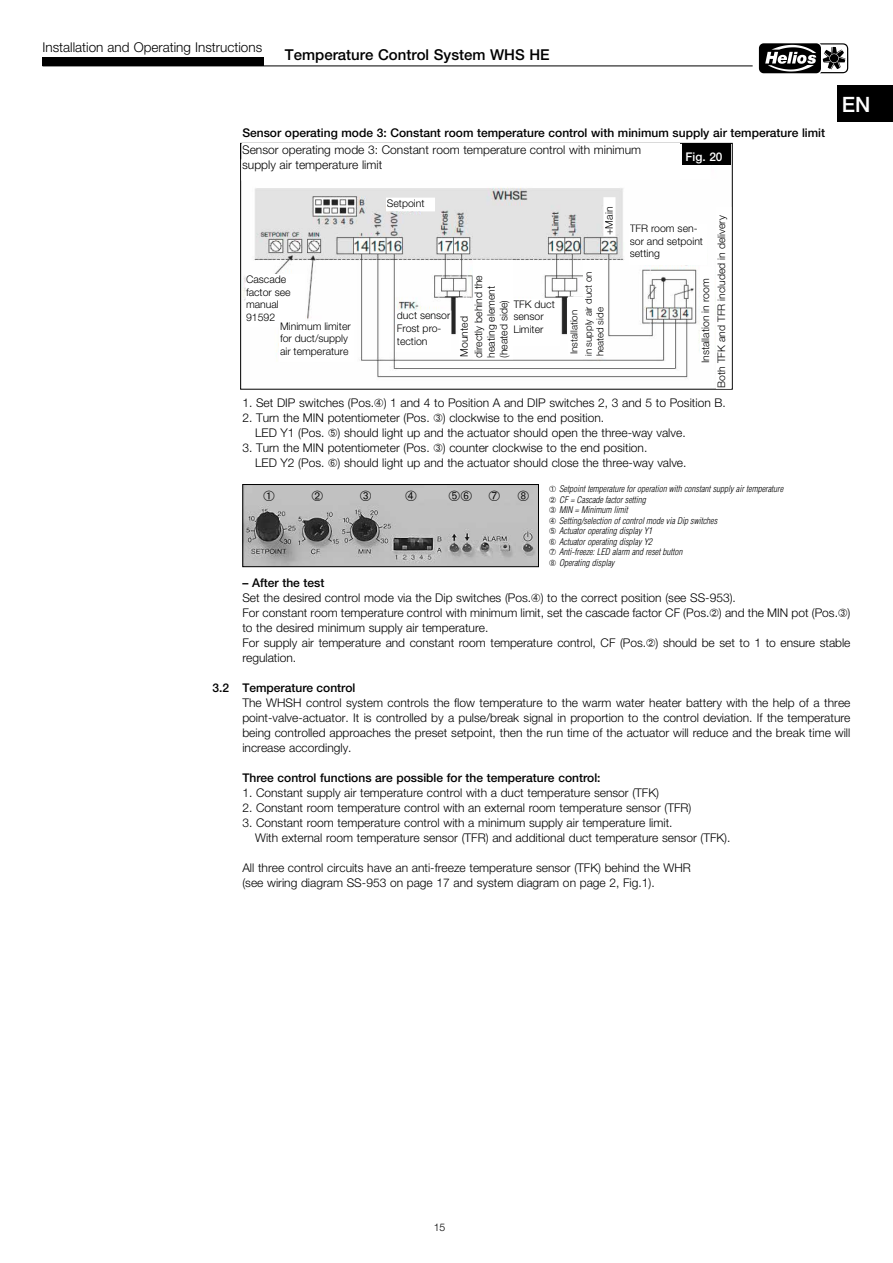
<style>
.page{position:relative;width:893px;height:1263px;background:#fff}
.page>*{position:absolute;margin:0;border:0;box-sizing:border-box;transform-origin:0 0}
.t1{font:500 21.15px "Helvetica Neue";color:#fff}
.t2{font:500 15px "Helvetica Neue";color:#000}
.t3{font:300 13.5px "Helvetica Neue";color:#000}
.t4{font:300 12px/15px "Helvetica Neue";color:#000}
.t5{font:500 12px "Helvetica Neue";color:#000}
.t6{font:500 12px "Helvetica Neue";color:#fff}
.t7{font:300 10.5px/12.6px "Helvetica Neue";color:#000}
.t8{font:300 9.75px/11.7px "Helvetica Neue";color:#000}
.t9{font:italic 300 condensed 9px/10.5px "Helvetica";color:#000}
.s1{font-size:9px}
</style>
<div class="page">
<hr style="left:43px;top:66px;width:710px;height:1px;background:#000">
<div style="left:43px;top:57px;width:221px;height:9px;background:#000"></div>
<svg style="left:758px;top:43px;width:91px;height:31px"></svg>
<div style="left:759px;top:43px;width:62px;height:30px;background:#000;border-radius:5px"></div>
<svg style="left:765px;top:43px;width:83px;height:30px"></svg>
<div style="left:838px;top:85px;width:55px;height:36px;background:#000"></div>
<img style="left:242px;top:187px;width:474px;height:191px">
<div style="left:386px;top:198px;width:49px;height:13px;background:#fff"></div>
<div style="left:246px;top:274px;width:58px;height:53px;background:#fff"></div>
<div style="left:280px;top:321px;width:74px;height:41px;background:#fff"></div>
<div style="left:397px;top:311px;width:54px;height:41px;background:#fff"></div>
<div style="left:513px;top:299px;width:47px;height:46px;background:#fff"></div>
<div style="left:629px;top:224px;width:78px;height:40px;background:#fff"></div>
<div style="left:701px;top:267px;width:13px;height:96px;background:#fff"></div>
<div style="left:473px;top:260px;width:39px;height:98px;background:#fff"></div>
<div style="left:459px;top:298px;width:11px;height:60px;background:#fff"></div>
<div style="left:584px;top:261px;width:23px;height:96px;background:#fff"></div>
<div style="left:569px;top:297px;width:15px;height:58px;background:#fff"></div>
<div style="left:604px;top:198px;width:11px;height:38px;background:#fff"></div>
<div style="left:603px;top:197px;width:12px;height:39px;border:2px solid #fff"></div>
<div style="left:682px;top:144px;width:49px;height:21px;background:#000"></div>
<img style="left:244px;top:486px;width:293px;height:79px">
<div style="left:242px;top:484px;width:297px;height:83px;border:1px solid #000"></div>
<svg style="left:264px;top:490px;width:10px;height:11px"></svg>
<svg style="left:312px;top:490px;width:11px;height:11px"></svg>
<svg style="left:360px;top:490px;width:11px;height:11px"></svg>
<svg style="left:406px;top:490px;width:10px;height:11px"></svg>
<svg style="left:449px;top:490px;width:23px;height:11px"></svg>
<svg style="left:489px;top:490px;width:11px;height:11px"></svg>
<svg style="left:518px;top:490px;width:11px;height:11px"></svg>
<p class="t3" style="left:43px;top:39px;width:221px">Installation and Operating Instructions</p>
<p class="t2" style="left:285px;top:45px;width:266px">Temperature Control System WHS HE</p>
<p class="t5" style="left:242px;top:125px;width:584px">Sensor operating mode 3: Constant room temperature control with minimum supply air temperature limit</p>
<p class="t4" style="left:242px;top:142px;width:401px">Sensor operating mode 3: Constant room temperature control with minimum supply air temperature limit</p>
<p class="t7" style="left:387px;top:196px;width:39px">Setpoint</p>
<p class="t6" style="left:685px;top:150px;width:39px">Fig. 20</p>
<p class="t7" style="left:603px;top:235px;width:30px;rotate:-90deg">+Main</p>
<p class="t7" style="left:630px;top:222px;width:75px">TFR room sen&shy;sor and setpoint setting</p>
<p class="t7" style="left:697px;top:388px;width:174px;line-height:15.9px;text-indent:25px;rotate:-90deg">Installation in room<br>Both TFK and TFR included in delivery</p>
<p class="t8" style="left:582px;top:356px;width:86px;rotate:-90deg"><span class="s1">i</span>n supply air duct on heated side</p>
<p class="t7" style="left:457px;top:358px;width:84px;line-height:14.4px;rotate:-90deg">Mounted<br>directly behind the</p>
<p class="t7" style="left:485px;top:358px;width:73px;rotate:-90deg">heating element (heated side)</p>
<p class="t7" style="left:246px;top:273px;width:46px">Cascade factor see manual<br>91592</p>
<p class="t7" style="left:280px;top:320px;width:72px">Minimum limiter for duct/supply air temperature</p>
<p class="t7" style="left:397px;top:309px;width:55px">duct sensor<br>Frost pro&shy;tection</p>
<p class="t7" style="left:513px;top:297px;width:43px">TFK duct sensor<br>Limiter</p>
<p class="t8" style="left:568px;top:354px;width:46px;rotate:-90deg">Installation</p>
<p class="t4" style="left:242px;top:395px;width:485px">1. Set DIP switches (Pos. ) 1 and 4 to Position A and DIP switches 2, 3 and 5 to Position B.</p>
<p class="t4" style="left:255px;top:410px;width:432px;text-indent:-13px">2. Turn the MIN potentiometer (Pos. ) clockwise to the end position.<br>LED Y1 (Pos. ) should light up and the actuator should open the three-way valve.</p>
<p class="t4" style="left:255px;top:440px;width:433px;text-indent:-13px">3. Turn the MIN potentiometer (Pos. ) counter clockwise to the end position.<br>LED Y2 (Pos. ) should light up and the actuator should close the three-way valve.</p>
<p class="t9" style="left:559px;top:484px;width:226px">Setpoint temperature for operation with constant supply air temperature CF = Cascade factor setting<br>MIN = Minimum limit<br>Setting/selection of control mode via Dip switches<br>Actuator operating display Y1<br>Actuator operating display Y2<br>Anti-freeze: LED alarm and reset button<br>Operating display</p>
<h1 class="t1" style="left:842px;top:92px;width:30px">EN</h1>
<p class="t5" style="left:242px;top:575px;width:84px">– After the test</p>
<p class="t4" style="left:242px;top:590px;width:610px">Set the desired control mode via the Dip switches (Pos. ) to the correct position (see SS-953).<br>For constant room temperature control with minimum limit, set the cascade factor CF (Pos. ) and the MIN pot (Pos. ) to the desired minimum supply air temperature.<br>For supply air temperature and constant room temperature control, CF (Pos. ) should be set to 1 to ensure stable regulation.</p>
<p class="t5" style="left:213px;top:680px;width:144px">3.2 Temperature control</p>
<p class="t4" style="left:242px;top:695px;width:610px;text-align:justify">The WHSH control system controls the flow temperature to the warm water heater battery with the help of a three point-valve-actuator. It is controlled by a pulse/break signal in proportion to the control deviation. If the temperature being controlled approaches the preset setpoint, then the run time of the actuator will reduce and the break time will increase accordingly.</p>
<p class="t5" style="left:242px;top:770px;width:360px">Three control functions are possible for the temperature control:</p>
<p class="t4" style="left:242px;top:785px;width:418px">1. Constant supply air temperature control with a duct temperature sensor (TFK)</p>
<p class="t4" style="left:242px;top:800px;width:450px">2. Constant room temperature control with an external room temperature sensor (TFR)</p>
<p class="t4" style="left:255px;top:815px;width:477px;text-indent:-13px">3. Constant room temperature control with a minimum supply air temperature limit.<br>With external room temperature sensor (TFR) and additional duct temperature sensor (TFK).</p>
<p class="t4" style="left:242px;top:860px;width:450px">All three control circuits have an anti-freeze temperature sensor (TFK) behind the WHR (see wiring diagram SS-953 on page 17 and system diagram on page 2, Fig.1).</p>
<p class="t7" style="left:434px;top:1220px;width:13px">15</p>
</div>
